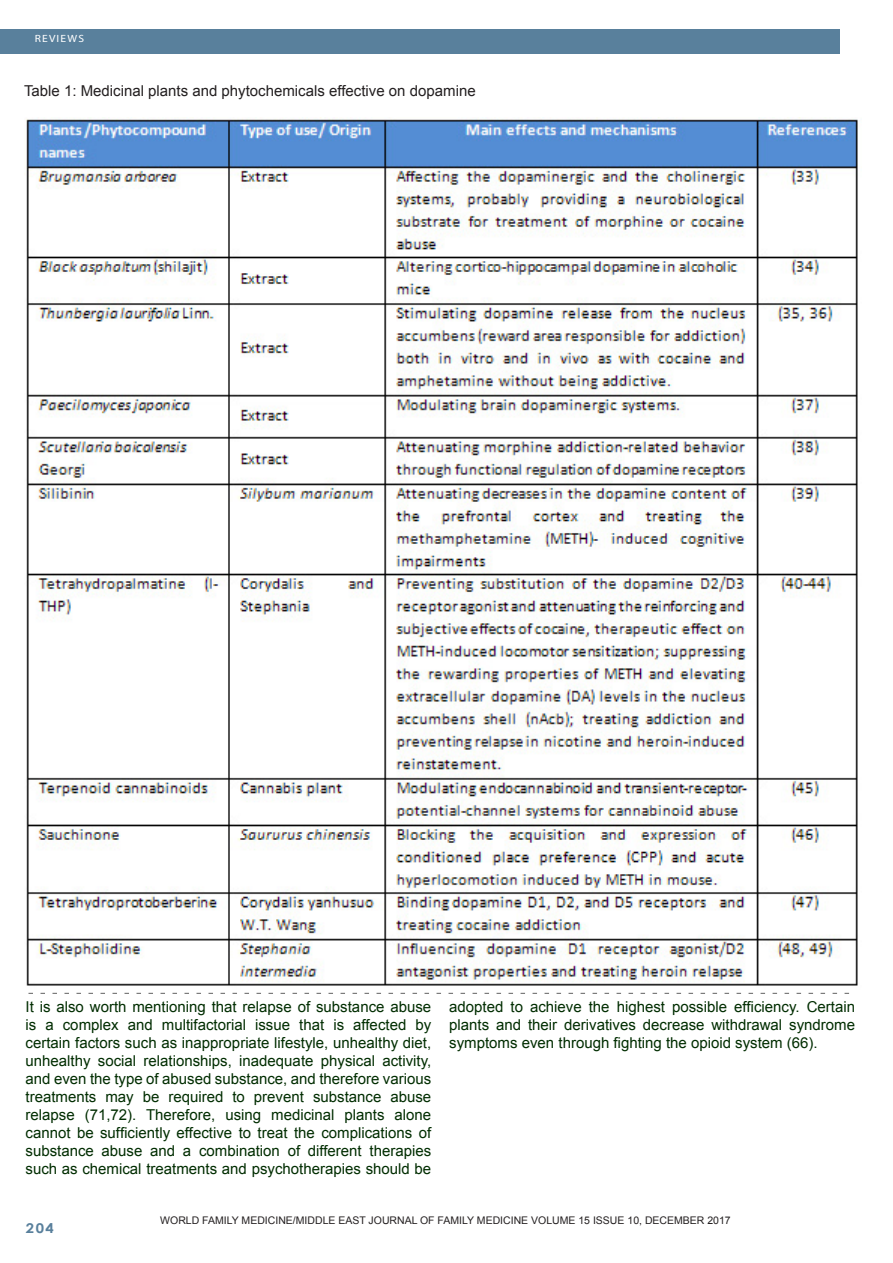
<style>
.page{position:relative;width:893px;height:1263px;background:#fff}
.page>*{position:absolute;margin:0;border:0;box-sizing:border-box;transform-origin:0 0}
.Footnote_Text{font:15px/18px "Arial";color:#002d00;text-align:justify}
.Footnote_Text-2{font:15px "Arial";color:#231f20}
.t1{font:700 13.5px "Century Gothic";color:#59809c;scale:1.1 1}
.Footnote_Text-3{font:10.5px "Arial";color:#231f20}
.t2{font:10.5px "Myriad";letter-spacing:.1em;color:#fff;scale:1.1 1}
</style>
<div class="page">
<div style="left:0;top:30px;width:840px;height:24px;background:#59809c"></div>
<img style="left:26px;top:117px;width:832px;height:869px">
<svg style="left:28px;top:993px;width:821px;height:1px"></svg>
<p class="t2" style="left:35px;top:34px;width:46px">REVIEWS</p>
<p class="Footnote_Text-2" style="left:24px;top:81px;width:453px">Table 1: Medicinal plants and phytochemicals effective on dopamine</p>
<p class="Footnote_Text" style="left:26px;top:997px;width:407px">It is also worth mentioning that relapse of substance abuse is a complex and multifactorial issue that is affected by certain factors such as inappropriate lifestyle, unhealthy diet, unhealthy social relationships, inadequate physical activity, and even the type of abused substance, and therefore various treatments may be required to prevent substance abuse relapse (71,72). Therefore, using medicinal plants alone cannot be sufficiently effective to treat the complications of substance abuse and a combination of different therapies such as chemical treatments and psychotherapies should be</p>
<p class="Footnote_Text" style="left:449px;top:997px;width:407px">adopted to achieve the highest possible efficiency. Certain plants and their derivatives decrease withdrawal syndrome symptoms even through fighting the opioid system (66).</p>
<p class="t1" style="left:26px;top:1217px;width:27px">204</p>
<p class="Footnote_Text-3" style="left:160px;top:1214px;width:572px">WORLD FAMILY MEDICINE/MIDDLE EAST JOURNAL OF FAMILY MEDICINE VOLUME 15 ISSUE 10, DECEMBER 2017</p>
</div>
